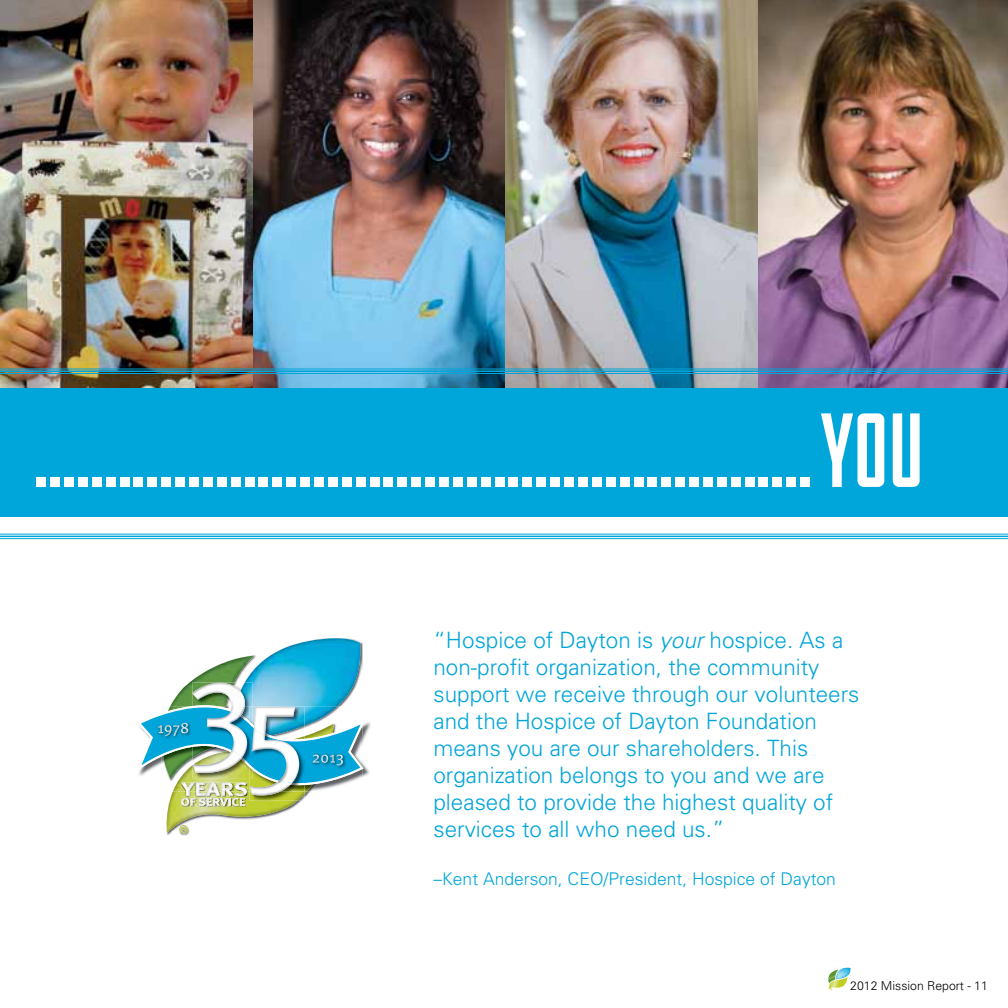
<style>
.page{position:relative;width:1008px;height:1008px;background:#fff}
.page>*{position:absolute;margin:0;border:0;box-sizing:border-box;transform-origin:0 0}
.t1{font:101.5px "Duke Fill";color:#fff}
.t2{font:300 22.4px/26.9px "Univers";color:#00a5d9}
.t3{font:300 17.5px "Univers";color:#00a5d9}
.t4{font:300 12.25px "Univers";color:#000}
.s1{font-size:105px}
.s2{font-style:italic}
</style>
<div class="page">
<img style="left:0;top:0;width:253px;height:368px">
<img style="left:253px;top:0;width:755px;height:368px">
<img style="left:166px;top:638px;width:196px;height:197px">
<img style="left:245px;top:648px;width:108px;height:37px">
<img style="left:170px;top:656px;width:85px;height:29px">
<img style="left:167px;top:807px;width:140px;height:26px">
<svg style="left:179px;top:825px;width:9px;height:8px"></svg>
<img style="left:365px;top:722px;width:6px;height:54px">
<img style="left:235px;top:682px;width:5px;height:3px">
<img style="left:240px;top:682px;width:12px;height:3px">
<img style="left:192px;top:683px;width:41px;height:2px">
<img style="left:139px;top:685px;width:226px;height:122px">
<svg style="left:828px;top:968px;width:22px;height:22px"></svg>
<svg style="left:0;top:370px;width:1008px;height:168px;background:#5eb1cf"></svg>
<svg style="left:0;top:373px;width:1008px;height:162px;background:#25abd6"></svg>
<h1 class="t1" style="left:35px;top:393px;width:891px">........................................................<span class="s1">YOU</span></h1>
<p class="t2" style="left:433px;top:626px;width:428px">“Hospice of Dayton is <span class="s2">your</span> hospice. As a non-profit organization, the community support we receive through our volunteers and the Hospice of Dayton Foundation means you are our shareholders. This organization belongs to you and we are pleased to provide the highest quality of services to all who need us.”</p>
<p class="t3" style="left:433px;top:868px;width:404px">–Kent Anderson, CEO/President, Hospice of Dayton</p>
<p class="t4" style="left:850px;top:978px;width:139px">2012 Mission Report - 11</p>
</div>
